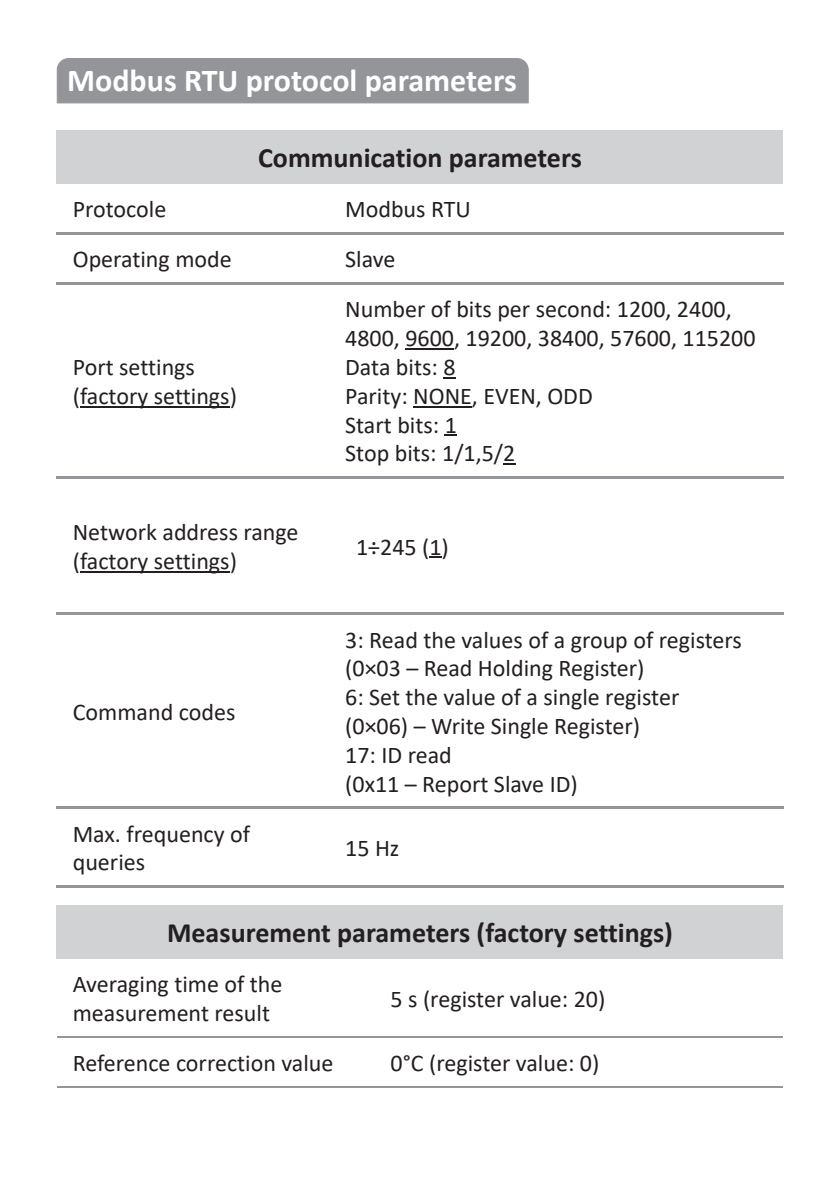
<style>
.page{position:relative;width:840px;height:1191px;background:#fff}
.page>*{position:absolute;margin:0;border:0;box-sizing:border-box;transform-origin:0 0}
.t1{font:700 32px "Calibri";color:#fff}
.t2{font:700 28px "Calibri";color:#231f20}
.t3{font:24px/28.8px "Calibri";color:#231f20}
</style>
<div class="page">
<div style="left:57px;top:130px;width:725px;height:53px;background:#d1d2d4"></div>
<hr style="left:57px;top:232px;width:272px;height:2px;background:#939598">
<hr style="left:329px;top:232px;width:453px;height:2px;background:#939598">
<hr style="left:57px;top:282px;width:272px;height:2px;background:#939598">
<hr style="left:329px;top:282px;width:453px;height:2px;background:#939598">
<hr style="left:57px;top:476px;width:272px;height:2px;background:#939598">
<hr style="left:329px;top:476px;width:453px;height:2px;background:#939598">
<hr style="left:57px;top:612px;width:272px;height:2px;background:#939598">
<hr style="left:329px;top:612px;width:453px;height:2px;background:#939598">
<hr style="left:57px;top:806px;width:272px;height:2px;background:#939598">
<hr style="left:329px;top:806px;width:453px;height:2px;background:#939598">
<hr style="left:57px;top:885px;width:272px;height:2px;background:#939598">
<hr style="left:329px;top:885px;width:453px;height:2px;background:#939598">
<hr style="left:80px;top:406px;width:149px;height:1px;background:#231f20">
<hr style="left:405px;top:348px;width:49px;height:2px;background:#231f20">
<svg style="left:443px;top:377px;width:12px;height:1px"></svg>
<hr style="left:413px;top:406px;width:58px;height:1px;background:#231f20">
<svg style="left:444px;top:434px;width:12px;height:2px"></svg>
<svg style="left:503px;top:463px;width:12px;height:2px"></svg>
<hr style="left:80px;top:571px;width:149px;height:1px;background:#231f20">
<svg style="left:429px;top:556px;width:12px;height:2px"></svg>
<div style="left:57px;top:905px;width:725px;height:53px;background:#d1d2d4"></div>
<hr style="left:57px;top:1036px;width:317px;height:2px;background:#939598">
<hr style="left:374px;top:1036px;width:408px;height:2px;background:#939598">
<hr style="left:57px;top:1086px;width:317px;height:2px;background:#939598">
<hr style="left:374px;top:1086px;width:408px;height:2px;background:#939598">
<div style="left:57px;top:58px;width:471px;height:45px;background:#939598"></div>
<h1 class="t1" style="left:67px;top:58px;width:451px">Modbus RTU protocol parameters</h1>
<p class="t2" style="left:258px;top:138px;width:325px">Communication parameters</p>
<p class="t3" style="left:73px;top:194px;width:95px">Protocole</p>
<p class="t3" style="left:345px;top:194px;width:127px">Modbus RTU</p>
<p class="t3" style="left:73px;top:244px;width:160px">Operating mode</p>
<p class="t3" style="left:345px;top:244px;width:52px">Slave</p>
<p class="t3" style="left:73px;top:352px;width:166px">Port settings (factory settings)</p>
<p class="t3" style="left:73px;top:517px;width:227px">Network address range (factory settings)</p>
<p class="t3" style="left:73px;top:696px;width:164px">Command codes</p>
<p class="t3" style="left:73px;top:818px;width:179px">Max. frequency of queries</p>
<p class="t3" style="left:345px;top:294px;width:411px">Number of bits per second: 1200, 2400,<br>4800, 9600, 19200, 38400, 57600, 115200<br>Data bits: 8<br>Parity: NONE, EVEN, ODD<br>Start bits: 1<br>Stop bits: 1/1,5/2</p>
<p class="t3" style="left:356px;top:531px;width:94px">1÷245 (1)</p>
<p class="t3" style="left:345px;top:624px;width:398px">3: Read the values of a group of registers (0×03 – Read Holding Register)<br>6: Set the value of a single register (0×06) – Write Single Register)<br>17: ID read<br>(0x11 – Report Slave ID)</p>
<p class="t3" style="left:345px;top:833px;width:56px">15 Hz</p>
<p class="t2" style="left:167px;top:913px;width:507px">Measurement parameters (factory settings)</p>
<p class="t3" style="left:73px;top:969px;width:211px">Averaging time of the measurement result</p>
<p class="t3" style="left:390px;top:983px;width:216px">5 s (register value: 20)</p>
<p class="t3" style="left:73px;top:1048px;width:262px">Reference correction value</p>
<p class="t3" style="left:390px;top:1048px;width:210px">0°C (register value: 0)</p>
</div>
